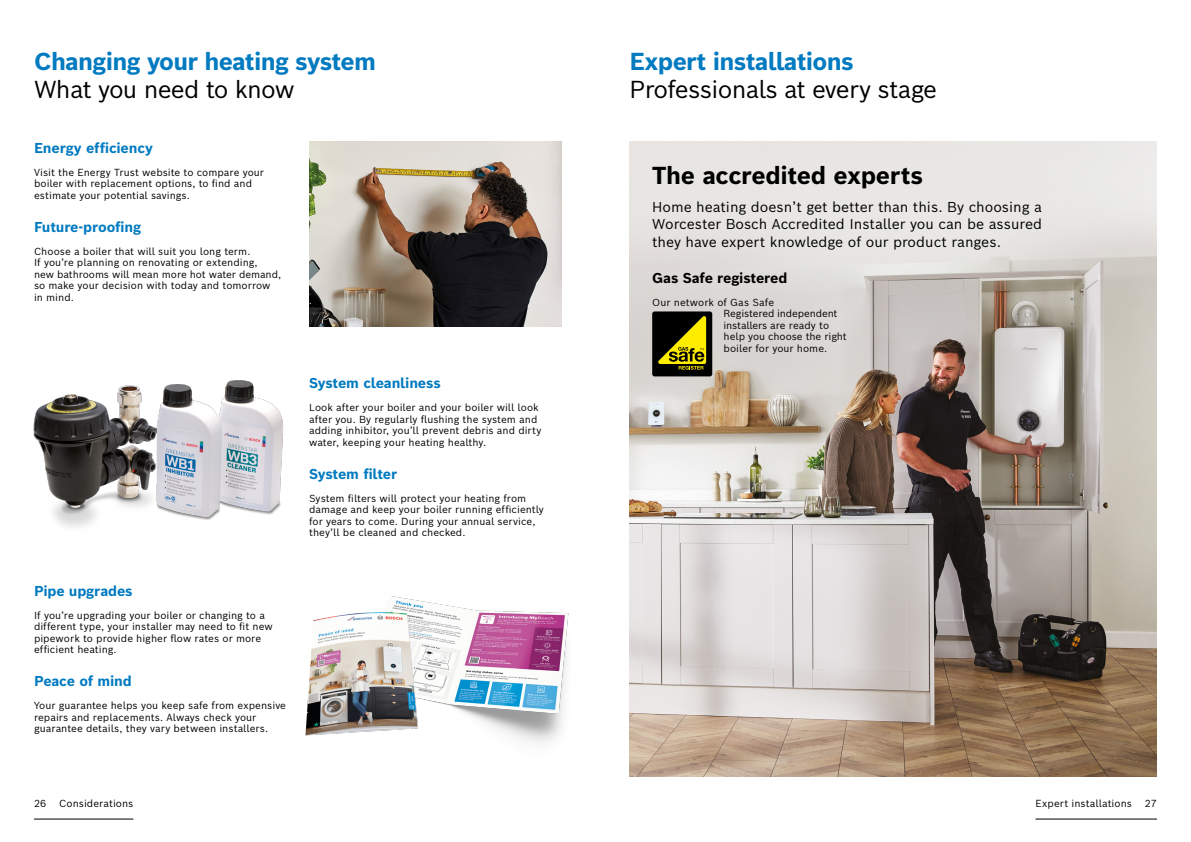
<style>
.page{position:relative;width:1191px;height:842px;background:#fff}
.page>*{position:absolute;margin:0;border:0;box-sizing:border-box;transform-origin:0 0}
.t1{font:700 24px "Bosch Sans";letter-spacing:-.03em;color:#007ac0}
.t2{font:24px "Bosch Sans";letter-spacing:-.03em;color:#000}
.t3{font:700 24px "Bosch Sans";letter-spacing:-.015em;color:#000}
.t4{font:14px/17.2px "Bosch Sans";color:#000;text-align:justify}
.t5{font:700 14px "Bosch Sans";letter-spacing:-.01em;color:#007ac0}
.t6{font:700 14px "Bosch Sans";letter-spacing:-.015em;color:#000}
.t7{font:10px/11.5px "Bosch Sans";color:#000}
</style>
<div class="page">
<img style="left:629px;top:142px;width:528px;height:635px">
<img style="left:305px;top:596px;width:264px;height:147px">
<img style="left:309px;top:142px;width:252px;height:184px">
<img style="left:33px;top:380px;width:250px;height:147px">
<div style="left:652px;top:311px;width:60px;height:65px;background:#000;border-radius:2px"></div>
<svg style="left:658px;top:316px;width:48px;height:54px"></svg>
<hr style="left:1035px;top:819px;width:122px;height:1px;background:#000">
<hr style="left:34px;top:819px;width:99px;height:1px;background:#000">
<h1 class="t1" style="left:34px;top:45px;width:343px">Changing your heating system</h1>
<h1 class="t2" style="left:34px;top:73px;width:262px">What you need to know</h1>
<h2 class="t5" style="left:34px;top:138px;width:120px">Energy efficiency</h2>
<p class="t7" style="left:34px;top:166px;width:231px">Visit the Energy Trust website to compare your boiler with replacement options, to find and estimate your potential savings.</p>
<h2 class="t5" style="left:34px;top:217px;width:109px">Future-proofing</h2>
<p class="t7" style="left:34px;top:245px;width:249px">Choose a boiler that will suit you long term.<br>If you’re planning on renovating or extending,<br>new bathrooms will mean more hot water demand, so make your decision with today and tomorrow in mind.</p>
<h2 class="t5" style="left:34px;top:581px;width:100px">Pipe upgrades</h2>
<p class="t7" style="left:34px;top:609px;width:240px">If you’re upgrading your boiler or changing to a different type, your installer may need to fit new pipework to provide higher flow rates or more efficient heating.</p>
<h2 class="t5" style="left:34px;top:672px;width:99px">Peace of mind</h2>
<p class="t7" style="left:34px;top:699px;width:253px">Your guarantee helps you keep safe from expensive repairs and replacements. Always check your guarantee details, they vary between installers.</p>
<h2 class="t5" style="left:309px;top:374px;width:133px">System cleanliness</h2>
<p class="t7" style="left:309px;top:401px;width:234px">Look after your boiler and your boiler will look after you. By regularly flushing the system and adding inhibitor, you’ll prevent debris and dirty water, keeping your heating healthy.</p>
<h2 class="t5" style="left:309px;top:464px;width:90px">System filter</h2>
<p class="t7" style="left:309px;top:492px;width:236px">System filters will protect your heating from damage and keep your boiler running efficiently for years to come. During your annual service, they’ll be cleaned and checked.</p>
<h1 class="t1" style="left:629px;top:45px;width:226px">Expert installations</h1>
<h1 class="t2" style="left:629px;top:73px;width:309px">Professionals at every stage</h1>
<h1 class="t3" style="left:652px;top:159px;width:272px">The accredited experts</h1>
<h2 class="t4" style="left:652px;top:198px;width:391px">Home heating doesn’t get better than this. By choosing a Worcester Bosch Accredited Installer you can be assured they have expert knowledge of our product ranges.</h2>
<h2 class="t6" style="left:652px;top:268px;width:137px">Gas Safe registered</h2>
<p class="t7" style="left:723px;top:296px;width:125px;text-indent:-71px">Our network of Gas Safe<br>Registered independent installers are ready to help you choose the right boiler for your home.</p>
<p class="t7" style="left:34px;top:798px;width:14px">26</p>
<p class="t7" style="left:59px;top:798px;width:76px">Considerations</p>
<p class="t7" style="left:1035px;top:798px;width:98px">Expert installations</p>
<p class="t7" style="left:1144px;top:798px;width:14px">27</p>
</div>
